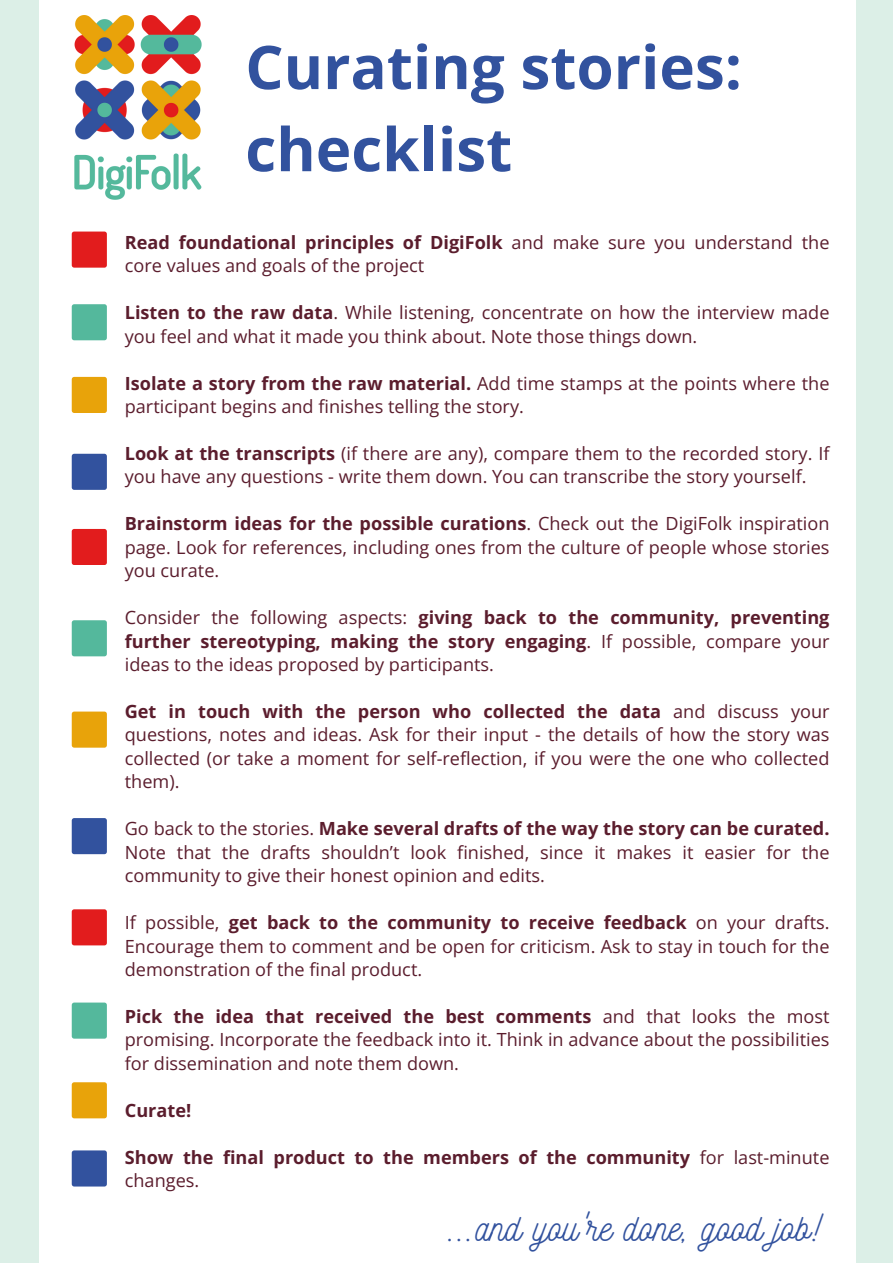
<style>
.page{position:relative;width:893px;height:1263px;background:#dcefe7}
.page>*{position:absolute;margin:0;border:0;box-sizing:border-box;transform-origin:0 0}
.t1{font:700 60.15px/82.1px "Open Sans";color:#32529e}
.t2{font:37.65px "Nickainley";color:#32529e}
.t3{font:18.15px/23.5px "Open Sans";color:#5b1d2d;text-align:justify}
.t4{font:700 18.15px/23.5px "Open Sans";color:#5b1d2d}
.s1{font-weight:700}
.s2{font-weight:400}
</style>
<div class="page">
<div style="left:40px;top:0;width:816px;height:1263px;background:#fff"></div>
<div style="left:72px;top:232px;width:35px;height:36px;background:#e21c1d;border-radius:3px"></div>
<div style="left:72px;top:304px;width:35px;height:36px;background:#54b89c;border-radius:3px"></div>
<div style="left:72px;top:377px;width:35px;height:36px;background:#e8a30a;border-radius:3px"></div>
<div style="left:72px;top:454px;width:35px;height:36px;background:#32529e;border-radius:3px"></div>
<div style="left:72px;top:529px;width:35px;height:36px;background:#e21c1d;border-radius:3px"></div>
<div style="left:72px;top:620px;width:35px;height:36px;background:#54b89c;border-radius:3px"></div>
<div style="left:72px;top:711px;width:35px;height:37px;background:#e8a30a;border-radius:3px"></div>
<div style="left:72px;top:818px;width:35px;height:36px;background:#32529e;border-radius:3px"></div>
<img style="left:74px;top:16px;width:128px;height:183px">
<div style="left:72px;top:909px;width:35px;height:36px;background:#e21c1d;border-radius:3px"></div>
<div style="left:72px;top:1002px;width:35px;height:37px;background:#54b89c;border-radius:3px"></div>
<div style="left:72px;top:1082px;width:35px;height:36px;background:#e8a30a;border-radius:3px"></div>
<div style="left:72px;top:1150px;width:35px;height:36px;background:#32529e;border-radius:3px"></div>
<p class="t1" style="left:245px;top:25px;width:498px">Curating stories: checklist</p>
<p class="t3" style="left:125px;top:230px;width:706px"><span class="s1">Read foundational principles of DigiFolk</span> and make sure you understand the core values and goals of the project</p>
<p class="t3" style="left:125px;top:300px;width:706px"><span class="s1">Listen to the raw data</span>. While listening, concentrate on how the interview made you feel and what it made you think about. Note those things down.</p>
<p class="t3" style="left:125px;top:371px;width:706px"><span class="s1">Isolate a story from the raw material.</span> Add time stamps at the points where the participant begins and finishes telling the story.</p>
<p class="t3" style="left:125px;top:441px;width:706px"><span class="s1">Look at the transcripts</span> (if there are any), compare them to the recorded story. If you have any questions - write them down. You can transcribe the story yourself.</p>
<p class="t3" style="left:125px;top:512px;width:706px"><span class="s1">Brainstorm ideas for the possible curations</span>. Check out the DigiFolk inspiration page. Look for references, including ones from the culture of people whose stories you curate.</p>
<p class="t3" style="left:125px;top:605px;width:706px">Consider the following aspects: <span class="s1">giving back to the community, preventing further stereotyping, making the story engaging</span>. If possible, compare your ideas to the ideas proposed by participants.</p>
<p class="t3" style="left:125px;top:699px;width:706px"><span class="s1">Get in touch with the person who collected the data</span> and discuss your questions, notes and ideas. Ask for their input - the details of how the story was collected (or take a moment for self-reflection, if you were the one who collected them).</p>
<p class="t3" style="left:125px;top:816px;width:706px">Go back to the stories. <span class="s1">Make several drafts of the way the story can be curated.<br></span>Note that the drafts shouldn’t look finished, since it makes it easier for the community to give their honest opinion and edits.</p>
<p class="t3" style="left:125px;top:910px;width:706px">If possible, <span class="s1">get back to the community to receive feedback</span> on your drafts.<br>Encourage them to comment and be open for criticism. Ask to stay in touch for the demonstration of the final product.</p>
<p class="t3" style="left:125px;top:1004px;width:706px"><span class="s1">Pick the idea that received the best comments</span> and that looks the most promising. Incorporate the feedback into it. Think in advance about the possibilities for dissemination and note them down.</p>
<p class="t4" style="left:125px;top:1098px;width:68px">Curate!</p>
<p class="t4" style="left:125px;top:1145px;width:706px">Show the final product to the members of the community <span class="s2">for last-minute changes.</span></p>
<p class="t2" style="left:448px;top:1203px;width:374px">...and you're done, good job!</p>
</div>
